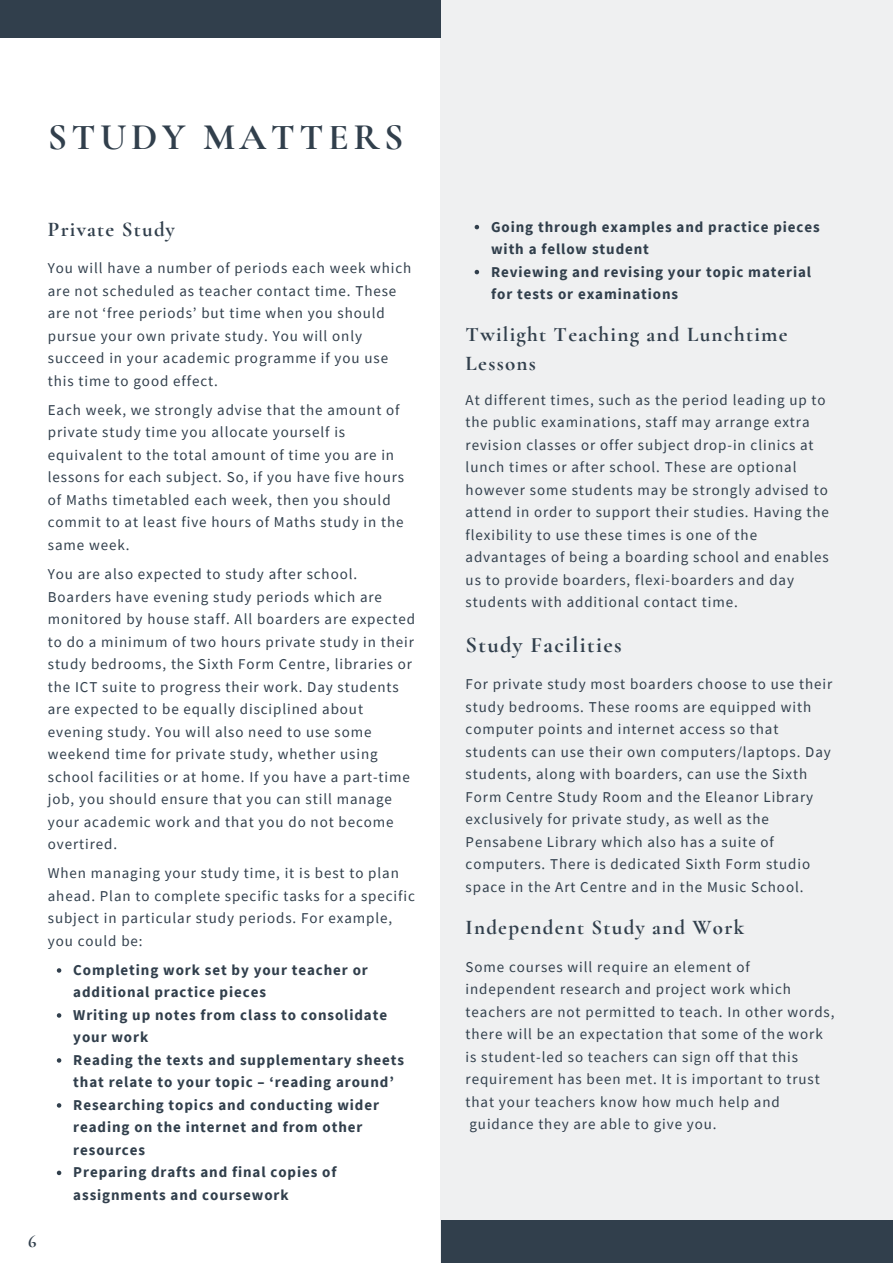
<style>
.page{position:relative;width:893px;height:1264px;background:#fff}
.page>*{position:absolute;margin:0;border:0;box-sizing:border-box;transform-origin:0 0}
.t1{font:700 37.5px "Cormorant Garamond";letter-spacing:.12em;color:#313f4c}
.t2{font:700 22.5px "Cormorant Garamond";letter-spacing:.06em;color:#313f4c}
.t3{font:700 21px/29.2px "Cormorant Garamond";letter-spacing:.06em;color:#313f4c}
.t4{font:700 18px "Cormorant Garamond";color:#313f4c}
.t5{font:15px/22.5px "Source Sans Pro";letter-spacing:.06em;color:#313f4c}
.t6{font:700 15px/22.5px "Source Sans Pro";letter-spacing:.06em;color:#313f4c}
</style>
<div class="page">
<div style="left:0;top:0;width:440px;height:38px;background:#313f4c"></div>
<div style="left:440px;top:0;width:452px;height:1262px;background:#eff0f1"></div>
<div style="left:440px;top:1220px;width:452px;height:42px;background:#313f4c"></div>
<svg style="left:57px;top:968px;width:4px;height:4px"></svg>
<svg style="left:57px;top:1013px;width:4px;height:4px"></svg>
<svg style="left:57px;top:1058px;width:4px;height:4px"></svg>
<svg style="left:57px;top:1103px;width:4px;height:4px"></svg>
<svg style="left:57px;top:1170px;width:4px;height:5px"></svg>
<svg style="left:474px;top:225px;width:5px;height:4px"></svg>
<svg style="left:474px;top:270px;width:5px;height:4px"></svg>
<p class="t1" style="left:48px;top:115px;width:357px">STUDY MATTERS</p>
<p class="t3" style="left:48px;top:215px;width:129px">Private Study</p>
<p class="t5" style="left:48px;top:257px;width:365px">You will have a number of periods each week which are not scheduled as teacher contact time. These are not ‘free periods’ but time when you should pursue your own private study. You will only succeed in your academic programme if you use this time to good effect.</p>
<p class="t5" style="left:48px;top:398px;width:358px">Each week, we strongly advise that the amount of private study time you allocate yourself is equivalent to the total amount of time you are in lessons for each subject. So, if you have five hours of Maths timetabled each week, then you should commit to at least five hours of Maths study in the same week.</p>
<p class="t5" style="left:48px;top:562px;width:369px">You are also expected to study after school.<br>Boarders have evening study periods which are monitored by house staff. All boarders are expected to do a minimum of two hours private study in their study bedrooms, the Sixth Form Centre, libraries or the ICT suite to progress their work. Day students are expected to be equally disciplined about evening study. You will also need to use some weekend time for private study, whether using school facilities or at home. If you have a part-time job, you should ensure that you can still manage your academic work and that you do not become overtired.</p>
<p class="t5" style="left:48px;top:861px;width:368px">When managing your study time, it is best to plan ahead. Plan to complete specific tasks for a specific subject in particular study periods. For example, you could be:</p>
<p class="t6" style="left:73px;top:958px;width:296px">Completing work set by your teacher or additional practice pieces</p>
<p class="t6" style="left:73px;top:1003px;width:315px">Writing up notes from class to consolidate your work</p>
<p class="t6" style="left:73px;top:1048px;width:332px">Reading the texts and supplementary sheets that relate to your topic – ‘reading around’</p>
<p class="t6" style="left:73px;top:1093px;width:307px">Researching topics and conducting wider reading on the internet and from other resources</p>
<p class="t6" style="left:73px;top:1160px;width:265px">Preparing drafts and final copies of assignments and coursework</p>
<p class="t4" style="left:28px;top:1230px;width:10px">6</p>
<p class="t6" style="left:491px;top:215px;width:330px">Going through examples and practice pieces with a fellow student</p>
<p class="t6" style="left:491px;top:260px;width:321px">Reviewing and revising your topic material for tests or examinations</p>
<p class="t3" style="left:465px;top:319px;width:323px">Twilight Teaching and Lunchtime<br>Lessons</p>
<p class="t5" style="left:465px;top:388px;width:365px">At different times, such as the period leading up to the public examinations, staff may arrange extra revision classes or offer subject drop-in clinics at lunch times or after school. These are optional however some students may be strongly advised to attend in order to support their studies. Having the flexibility to use these times is one of the advantages of being a boarding school and enables us to provide boarders, flexi-boarders and day students with additional contact time.</p>
<p class="t2" style="left:465px;top:631px;width:157px">Study Facilities</p>
<p class="t5" style="left:465px;top:672px;width:368px">For private study most boarders choose to use their study bedrooms. These rooms are equipped with computer points and internet access so that students can use their own computers/laptops. Day students, along with boarders, can use the Sixth Form Centre Study Room and the Eleanor Library exclusively for private study, as well as the Pensabene Library which also has a suite of computers. There is dedicated Sixth Form studio space in the Art Centre and in the Music School.</p>
<p class="t3" style="left:465px;top:913px;width:280px">Independent Study and Work</p>
<p class="t5" style="left:465px;top:955px;width:370px">Some courses will require an element of independent research and project work which teachers are not permitted to teach. In other words, there will be an expectation that some of the work is student-led so teachers can sign off that this requirement has been met. It is important to trust that your teachers know how much help and guidance they are able to give you.</p>
</div>
